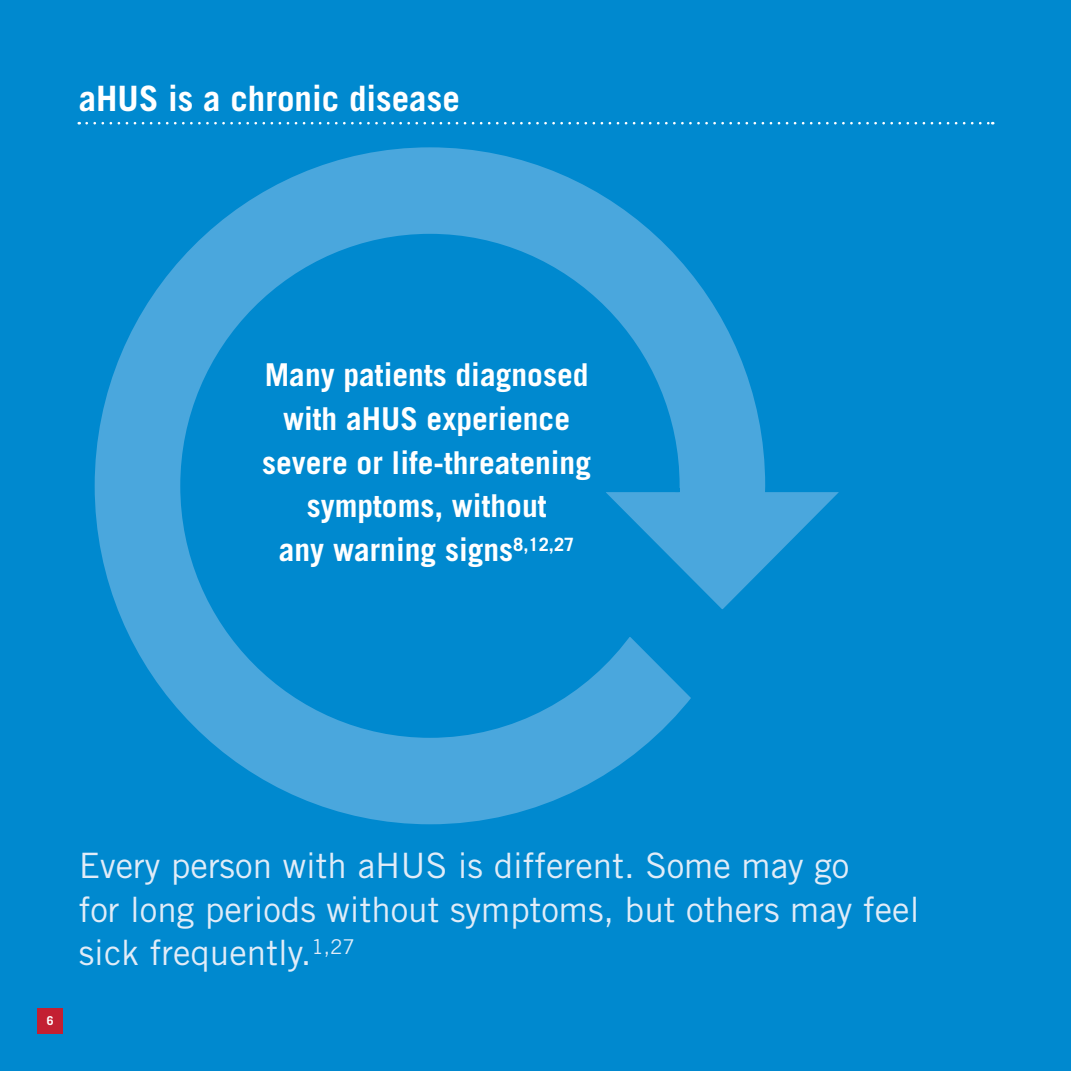
<style>
.page{position:relative;width:1071px;height:1071px;background:#0089cf}
.page>*{position:absolute;margin:0;border:0;box-sizing:border-box;transform-origin:0 0}
.t1{font:35px/43.8px "Trade Gothic LT Std";color:#e1ecf8}
.t2{font:700 35px "Trade Gothic";color:#fff}
.t3{font:700 31.5px/43.8px "Trade Gothic";color:#fff;text-align:center}
.t4{font:700 12.25px "Trade Gothic";color:#fff}
</style>
<div class="page">
<svg style="left:94px;top:147px;width:745px;height:678px"></svg>
<svg style="left:87px;top:122px;width:906px;height:3px"></svg>
<div style="left:38px;top:1008px;width:25px;height:25px;background:#c32032"></div>
<p class="t2" style="left:79px;top:77px;width:383px">aHUS is a chronic disease</p>
<p class="t3" style="left:262px;top:353px;width:330px">Many patients diagnosed with aHUS experience severe or life-threatening symptoms, without<br>any warning signs<sup>8,12,27</sup></p>
<p class="t4" style="left:47px;top:1013px;width:8px">6</p>
<p class="t1" style="left:79px;top:843px;width:842px">Every person with aHUS is different. Some may go<br>for long periods without symptoms, but others may feel sick frequently.<sup>1,27</sup></p>
</div>
